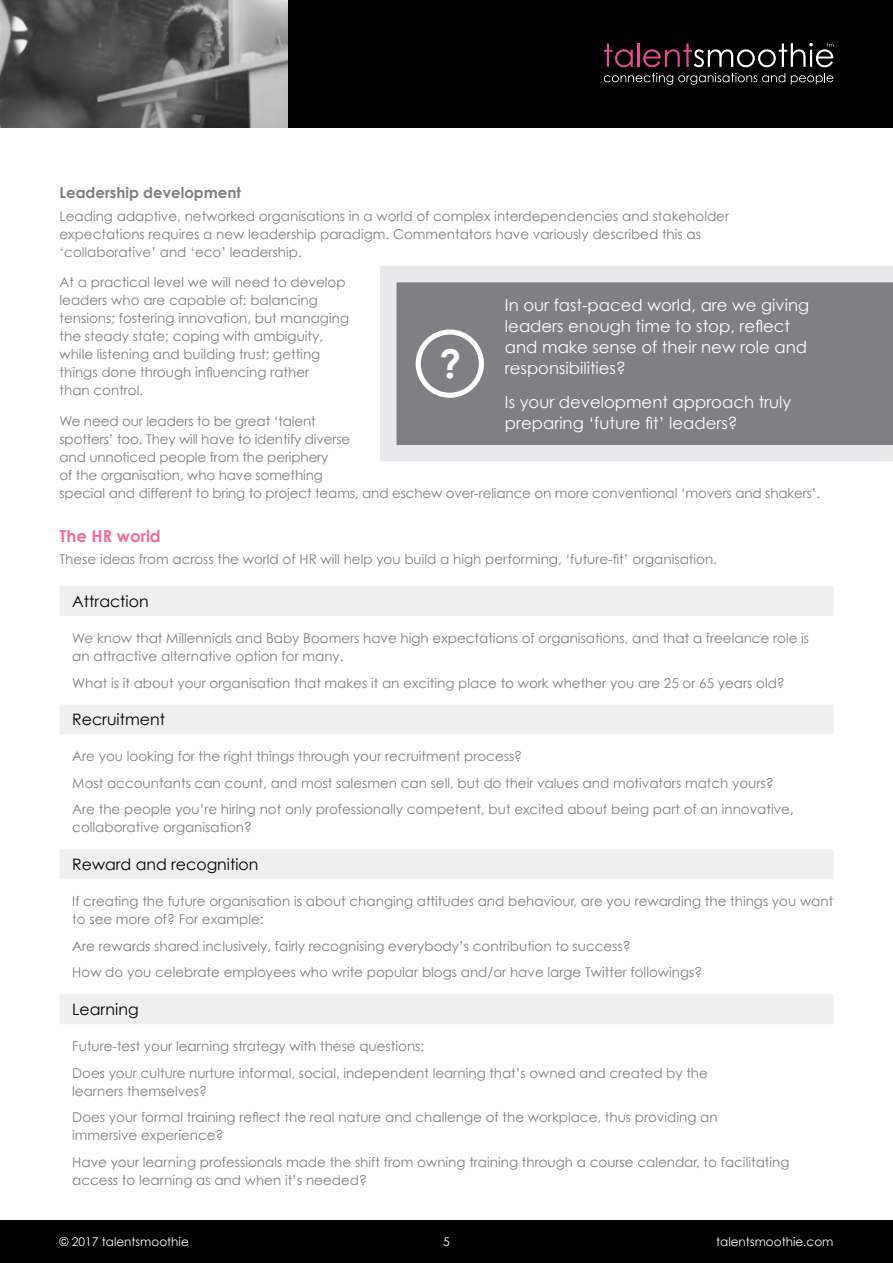
<style>
.page{position:relative;width:893px;height:1263px;background:#fff}
.page>*{position:absolute;margin:0;border:0;box-sizing:border-box;transform-origin:0 0}
.t1{font:700 39px "Century Gothic";color:#fff}
.t2{font:16.5px/21px "Century Gothic";color:#fff}
.t3{font:700 16.5px "Century Gothic";color:#f16d9a}
.t4{font:15.75px "Century Gothic";color:#000}
.t5{font:700 15px "Century Gothic";color:#807f83}
.t6{font:13.5px/18px "Century Gothic";color:#807f83}
.t7{font:12px "Century Gothic";color:#fff}
</style>
<div class="page">
<img style="left:0;top:0;width:288px;height:128px">
<div style="left:0;top:1220px;width:893px;height:43px;background:#000"></div>
<div style="left:288px;top:0;width:605px;height:128px;background:#000"></div>
<svg style="left:604px;top:43px;width:29px;height:24px"></svg>
<hr style="left:637px;top:43px;width:2px;height:24px;background:#e94a95">
<svg style="left:643px;top:43px;width:190px;height:24px"></svg>
<svg style="left:604px;top:73px;width:181px;height:12px"></svg>
<svg style="left:791px;top:73px;width:42px;height:12px"></svg>
<svg style="left:380px;top:266px;width:513px;height:195px;background:#959497"></svg>
<div style="left:416px;top:329px;width:68px;height:69px;border:5px solid #fff;border-radius:50%"></div>
<svg style="left:60px;top:586px;width:773px;height:438px"></svg>
<p class="t5" style="left:60px;top:183px;width:183px">Leadership development</p>
<p class="t6" style="left:60px;top:207px;width:671px">Leading adaptive, networked organisations in a world of complex interdependencies and stakeholder expectations requires a new leadership paradigm. Commentators have variously described this as ‘collaborative’ and ‘eco’ leadership.</p>
<p class="t6" style="left:60px;top:273px;width:291px">At a practical level we will need to develop leaders who are capable of: balancing tensions; fostering innovation, but managing the steady state; coping with ambiguity, while listening and building trust; getting things done through influencing rather<br>than control.</p>
<p class="t6" style="left:60px;top:412px;width:762px">We need our leaders to be great ‘talent<br>spotters’ too. They will have to identify diverse<br>and unnoticed people from the periphery<br>of the organisation, who have something<br>special and different to bring to project teams, and eschew over-reliance on more conventional ‘movers and shakers’.</p>
<p class="t3" style="left:60px;top:525px;width:103px">The HR world</p>
<p class="t6" style="left:60px;top:550px;width:659px">These ideas from across the world of HR will help you build a high performing, ‘future-fit’ organisation.</p>
<p class="t2" style="left:505px;top:294px;width:306px">In our fast-paced world, are we giving leaders enough time to stop, reflect and make sense of their new role and responsibilities?</p>
<p class="t2" style="left:505px;top:391px;width:288px">Is your development approach truly preparing ‘future fit’ leaders?</p>
<h1 class="t1" style="left:439px;top:340px;width:23px">?</h1>
<p class="t4" style="left:72px;top:592px;width:78px">Attraction</p>
<p class="t6" style="left:72px;top:629px;width:738px">We know that Millennials and Baby Boomers have high expectations of organisations, and that a freelance role is an attractive alternative option for many.</p>
<p class="t6" style="left:72px;top:673px;width:714px">What is it about your organisation that makes it an exciting place to work whether you are 25 or 65 years old?</p>
<p class="t4" style="left:72px;top:710px;width:94px">Recruitment</p>
<p class="t6" style="left:72px;top:743px;width:723px;line-height:26.5px">Are you looking for the right things through your recruitment process?<br>Most accountants can count, and most salesmen can sell, but do their values and motivators match yours?<br>Are the people you’re hiring not only professionally competent, but excited about being part of an innovative,</p>
<p class="t6" style="left:72px;top:818px;width:181px">collaborative organisation?</p>
<p class="t4" style="left:72px;top:855px;width:188px">Reward and recognition</p>
<p class="t6" style="left:72px;top:892px;width:762px">If creating the future organisation is about changing attitudes and behaviour, are you rewarding the things you want to see more of? For example:</p>
<p class="t6" style="left:72px;top:932px;width:632px;line-height:26.5px">Are rewards shared inclusively, fairly recognising everybody’s contribution to success?<br>How do you celebrate employees who write popular blogs and/or have large Twitter followings?</p>
<p class="t4" style="left:72px;top:1000px;width:68px">Learning</p>
<p class="t6" style="left:72px;top:1033px;width:637px;line-height:26.5px">Future-test your learning strategy with these questions:<br>Does your culture nurture informal, social, independent learning that’s owned and created by the</p>
<p class="t6" style="left:72px;top:1077px;width:647px;line-height:26.5px">learners themselves?<br>Does your formal training reflect the real nature and challenge of the workplace, thus providing an</p>
<p class="t6" style="left:72px;top:1122px;width:719px;line-height:26.5px">immersive experience?<br>Have your learning professionals made the shift from owning training through a course calendar, to facilitating</p>
<p class="t6" style="left:72px;top:1171px;width:296px">access to learning as and when it’s needed?</p>
<p class="t7" style="left:60px;top:1234px;width:131px">© 2017 talentsmoothie</p>
<p class="t7" style="left:443px;top:1234px;width:8px">5</p>
<p class="t7" style="left:716px;top:1234px;width:119px">talentsmoothie.com</p>
</div>
